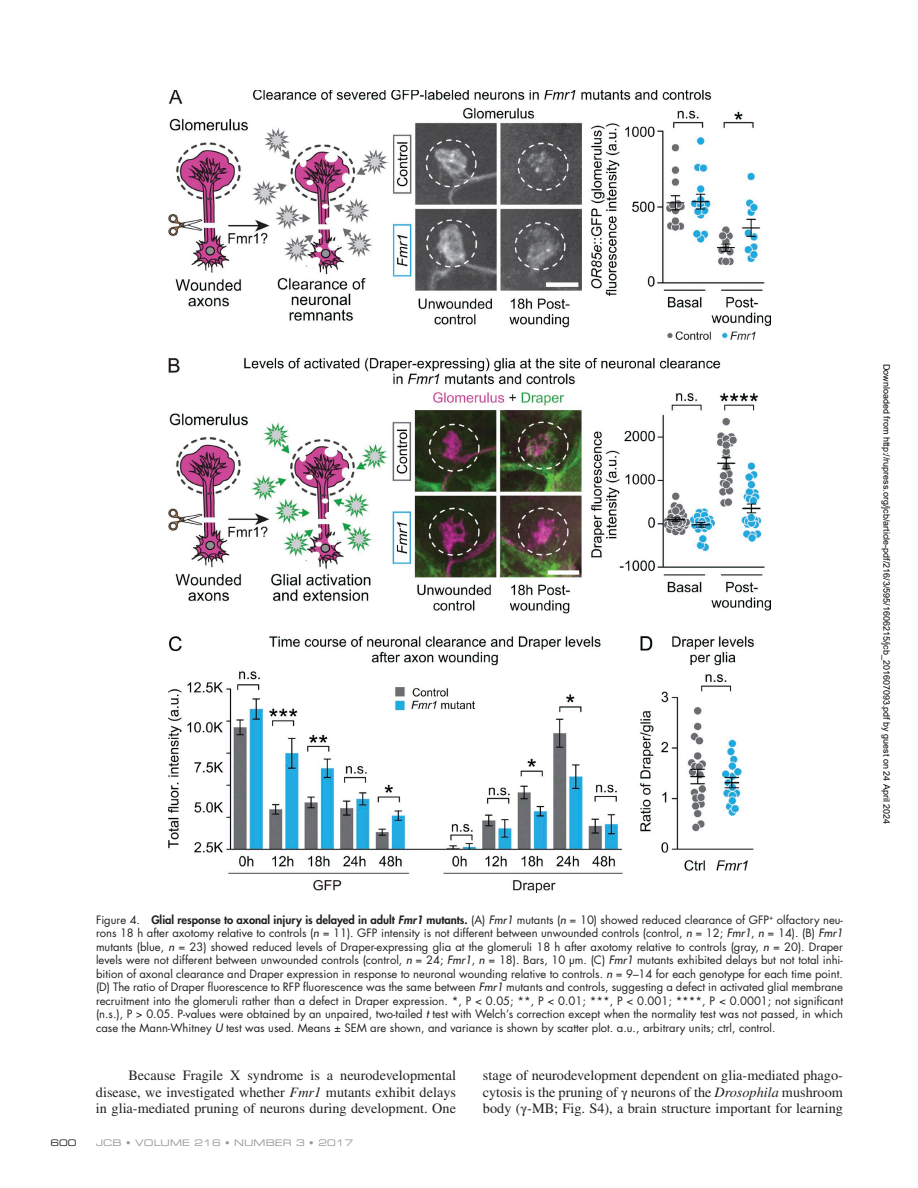
<style>
.page{position:relative;width:918px;height:1188px;background:#fff}
.page>*{position:absolute;margin:0;border:0;box-sizing:border-box;transform-origin:0 0}
.t1{font:14.25px/16.5px "Times LT Std";color:#231f20;text-align:justify}
.t2{font:11.25px/13.5px "Futura Std";color:#231f20;text-align:justify}
.t3{font:9px "Arial";color:#000}
.t4{font:9px "Eurostile LT Std Ex 2";letter-spacing:.01em;color:#949698}
.t5{font:9px "Eurostile LT Std Ex 2";color:#231f20}
.s1{font-weight:800}
.s2{font-weight:800;font-style:italic}
.s3{font-weight:500;font-style:italic}
.s4{font-style:italic}
.s5{font-family:"STIX General"}
</style>
<div class="page">
<img style="left:168px;top:90px;width:603px;height:802px">
<p class="t2" style="left:96px;top:913px;width:749px">Figure 4. <span class="s1">Glial response to axonal injury is delayed in adult</span> <span class="s2">Fmr1</span> <span class="s1">mutants.</span> (A) <span class="s3">Fmr1</span> mutants (<span class="s3">n</span> = 10) showed reduced clearance of GFP<sup>+</sup> olfactory neu&shy;rons 18 h after axotomy relative to controls (<span class="s3">n</span> = 11). GFP intensity is not different between unwounded controls (control, <span class="s3">n</span> = 12; <span class="s3">Fmr1</span>, <span class="s3">n</span> = 14). (B) <span class="s3">Fmr1 </span>mutants (blue, <span class="s3">n</span> = 23) showed reduced levels of Draper-expressing glia at the glomeruli 18 h after axotomy relative to controls (gray, <span class="s3">n</span> = 20). Draper levels were not different between unwounded controls (control, <span class="s3">n</span> = 24; <span class="s3">Fmr1</span>, <span class="s3">n</span> = 18). Bars, 10 µm. (C) <span class="s3">Fmr1</span> mutants exhibited delays but not total inhi&shy;bition of axonal clearance and Draper expression in response to neuronal wounding relative to controls. <span class="s3">n</span> = 9–14 for each genotype for each time point. (D) The ratio of Draper fluorescence to RFP fluorescence was the same between <span class="s3">Fmr1</span> mutants and controls, suggesting a defect in activated glial membrane recruitment into the glomeruli rather than a defect in Draper expression. *, P &lt; 0.05; **, P &lt; 0.01; ***, P &lt; 0.001; ****, P &lt; 0.0001; not significant (n.s.), P &gt; 0.05. P-values were obtained by an unpaired, two-tailed <span class="s3">t</span> test with Welch’s correction except when the normality test was not passed, in which case the Mann-Whitney <span class="s3">U</span> test was used. Means ± SEM are shown, and variance is shown by scatter plot. a.u., arbitrary units; ctrl, control.</p>
<p class="t1" style="left:96px;top:1067px;width:362px;text-indent:32px">Because Fragile X syndrome is a neurodevelopmental disease, we investigated whether <span class="s4">Fmr1</span> mutants exhibit delays in glia-mediated pruning of neurons during development. One</p>
<p class="t1" style="left:483px;top:1067px;width:361px">stage of neurodevelopment dependent on glia-mediated phago&shy;cytosis is the pruning of <span class="s5">γ</span> neurons of the <span class="s4">Drosophila</span> mushroom body (<span class="s5">γ</span>-MB; Fig. S4), a brain structure important for learning</p>
<p class="t5" style="left:50px;top:1136px;width:28px">600</p>
<p class="t4" style="left:96px;top:1136px;width:259px">JCB • VOLUME 216 • NUMBER 3 • 2017</p>
<p class="t3" style="left:890px;top:364px;width:462px;rotate:90deg">Downloaded from http://rupress.org/jcb/article-pdf/216/3/595/1606215/jcb_201607093.pdf by guest on 24 April 2024</p>
</div>
